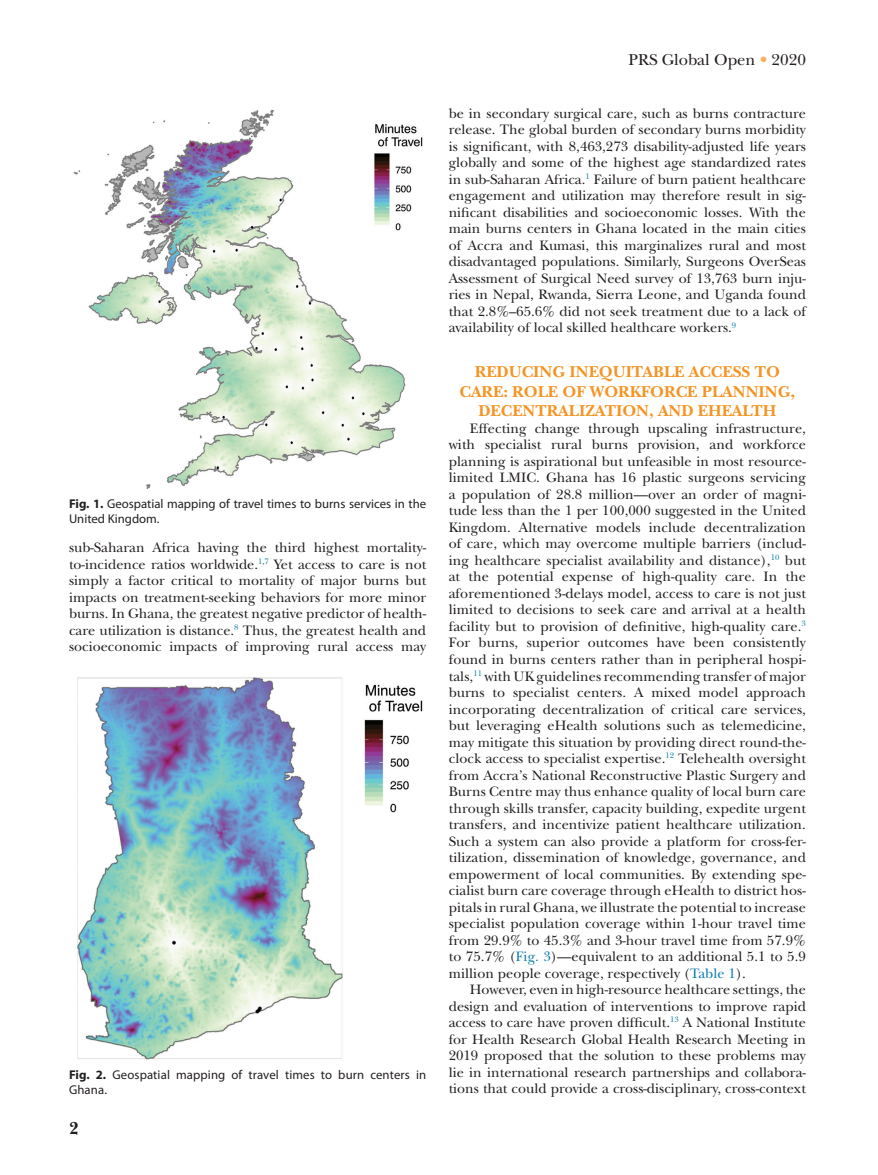
<style>
.page{position:relative;width:878px;height:1175px;background:#fff}
.page>*{position:absolute;margin:0;border:0;box-sizing:border-box;transform-origin:0 0}
.t1{font:700 18px "New Baskerville Std";color:#231f20}
.t2{font:700 16.5px/19.5px "New Baskerville Std";color:#f49423;text-align:center}
.t3{font:16.5px "New Baskerville Std";color:#231f20}
.t4{font:14.25px/16.5px "New Baskerville Std";color:#231f20;text-align:justify}
.t5{font:12.75px/15px "Myriad Pro";letter-spacing:.005em;color:#231f20}
.s1{font-weight:700}
.s2{color:#fab05f}
.s3{color:#0f7eac}
</style>
<div class="page">
<img style="left:73px;top:110px;width:350px;height:379px">
<img style="left:77px;top:677px;width:346px;height:383px">
<p class="t5" style="left:69px;top:496px;width:359px"><span class="s1">Fig. 1.</span> Geospatial mapping of travel times to burns services in the<br>United Kingdom.</p>
<p class="t4" style="left:69px;top:539px;width:359px">sub-Saharan Africa having the third highest mortality&shy;to-incidence ratios worldwide.<sup>1</sup><sup>,</sup><sup>7</sup> Yet access to care is not simply a factor critical to mortality of major burns but impacts on treatment-seeking behaviors for more minor burns. In Ghana, the greatest negative predictor of health&shy;care utilization is distance.<sup>8</sup> Thus, the greatest health and socioeconomic impacts of improving rural access may</p>
<p class="t5" style="left:69px;top:1067px;width:359px"><span class="s1">Fig. 2.</span> Geospatial mapping of travel times to burn centers in<br>Ghana.</p>
<p class="t1" style="left:69px;top:1118px;width:11px">2</p>
<p class="t3" style="left:628px;top:50px;width:179px">PRS Global Open <span class="s2">•</span> 2020</p>
<p class="t4" style="left:449px;top:105px;width:359px">be in secondary surgical care, such as burns contracture release. The global burden of secondary burns morbidity is significant, with 8,463,273 disability-adjusted life years globally and some of the highest age standardized rates in sub-Saharan Africa.<sup>1</sup> Failure of burn patient healthcare engagement and utilization may therefore result in sig&shy;nificant disabilities and socioeconomic losses. With the main burns centers in Ghana located in the main cities of Accra and Kumasi, this marginalizes rural and most disadvantaged populations. Similarly, Surgeons OverSeas Assessment of Surgical Need survey of 13,763 burn inju&shy;ries in Nepal, Rwanda, Sierra Leone, and Uganda found that 2.8%–65.6% did not seek treatment due to a lack of availability of local skilled healthcare workers.<sup>9</sup></p>
<p class="t2" style="left:459px;top:362px;width:337px">REDUCING INEQUITABLE ACCESS TO<br>CARE: ROLE OF WORKFORCE PLANNING,<br>DECENTRALIZATION, AND EHEALTH</p>
<p class="t4" style="left:448px;top:420px;width:359px;text-indent:21px">Effecting change through upscaling infrastructure, with specialist rural burns provision, and workforce planning is aspirational but unfeasible in most resource&shy;limited LMIC. Ghana has 16 plastic surgeons servicing a population of 28.8 million—over an order of magni&shy;tude less than the 1 per 100,000 suggested in the United Kingdom. Alternative models include decentralization of care, which may overcome multiple barriers (includ&shy;ing healthcare specialist availability and distance),<sup>10</sup> but at the potential expense of high-quality care. In the aforementioned 3-delays model, access to care is not just limited to decisions to seek care and arrival at a health facility but to provision of definitive, high-quality care.<sup>3<br></sup>For burns, superior outcomes have been consistently found in burns centers rather than in peripheral hospi&shy;tals,<sup>11</sup> with UK guidelines recommending transfer of major burns to specialist centers. A mixed model approach incorporating decentralization of critical care services, but leveraging eHealth solutions such as telemedicine, may mitigate this situation by providing direct round-the&shy;clock access to specialist expertise.<sup>12</sup> Telehealth oversight from Accra’s National Reconstructive Plastic Surgery and Burns Centre may thus enhance quality of local burn care through skills transfer, capacity building, expedite urgent transfers, and incentivize patient healthcare utilization.<br>Such a system can also provide a platform for cross-fer&shy;tilization, dissemination of knowledge, governance, and empowerment of local communities. By extending spe&shy;cialist burn care coverage through eHealth to district hos&shy;pitals in rural Ghana, we illustrate the potential to increase specialist population coverage within 1-hour travel time from 29.9% to 45.3% and 3-hour travel time from 57.9% to 75.7% (<span class="s3">Fig. 3</span>)—equivalent to an additional 5.1 to 5.9 million people coverage, respectively (<span class="s3">Table 1</span>).</p>
<p class="t4" style="left:448px;top:981px;width:359px;text-indent:21px">However, even in high-resource healthcare settings, the design and evaluation of interventions to improve rapid access to care have proven difficult.<sup>13</sup> A National Institute for Health Research Global Health Research Meeting in 2019 proposed that the solution to these problems may lie in international research partnerships and collabora&shy;tions that could provide a cross-disciplinary, cross-context</p>
</div>
